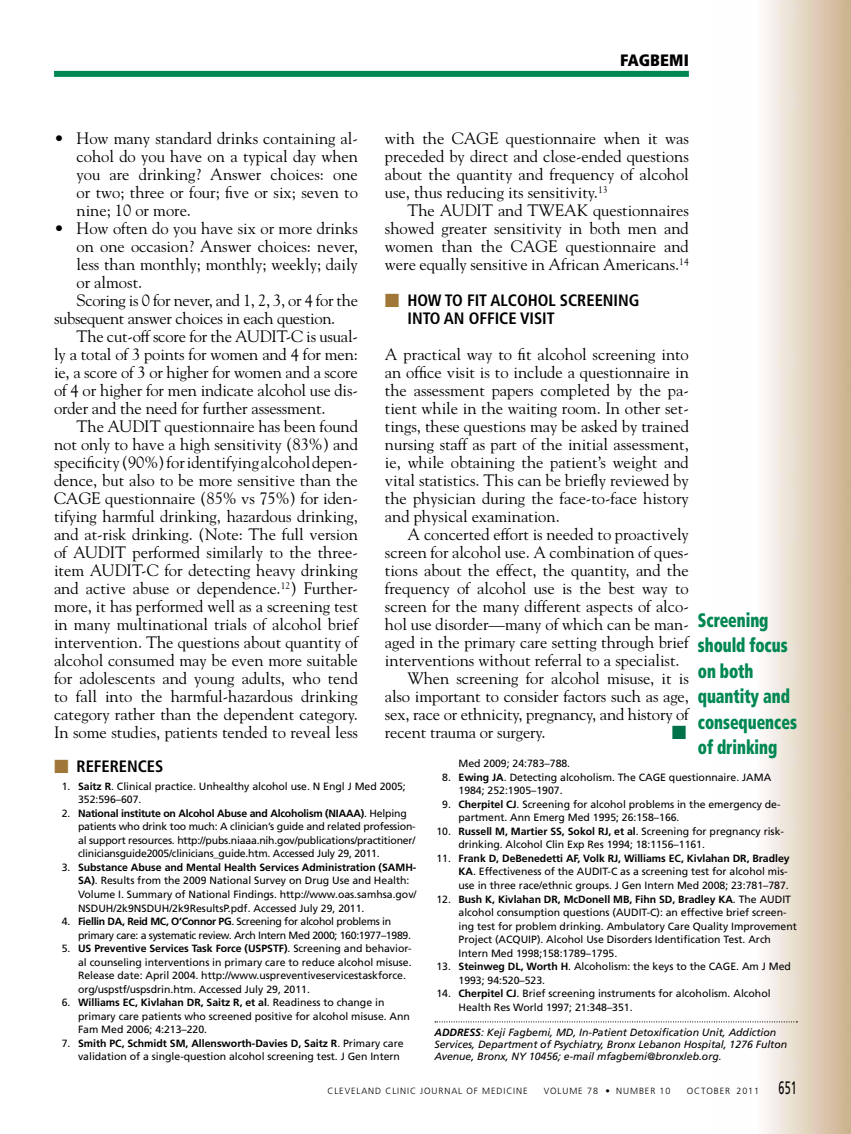
<style>
.page{position:relative;width:851px;height:1134px;background:#fff}
.page>*{position:absolute;margin:0;border:0;box-sizing:border-box;transform-origin:0 0}
.t1{font:900 condensed 19.5px/25.5px "Frutiger LT Std";letter-spacing:-.005em;color:#008752;scale:.8 1}
.t2{font:16.5px/18px "Goudy Std";color:#000;text-align:justify}
.t3{font:16.5px "Goudy Std";letter-spacing:-.02em;color:#000}
.t4{font:700 condensed 16.5px/18px "Frutiger LT Std";color:#000}
.t5{font:900 condensed 16.5px "Frutiger LT Std";color:#000}
.t6{font:16.5px "Universal Std Newswith Comm Pi";color:#00724a}
.t7{font:10.5px/13.5px "Frutiger LT Std";color:#000}
.t8{font:10.5px/13.5px "Frutiger LT Std";letter-spacing:-.02em;color:#000}
.t9{font:italic 10.5px/12px "Frutiger LT Std";color:#000}
.t10{font:10.5px/13.5px "Frutiger LT Std";letter-spacing:-.03em;color:#000}
.t11{font:300 9px "Frutiger LT Std";letter-spacing:.1em;color:#000}
.s1{font-family:"Universal Std Newswith Comm Pi";font-weight:400;font-stretch:normal;color:#a17739}
.s2{font-weight:700}
.s3{font-weight:400;font-size:18px}
</style>
<div class="page">
<img style="left:714px;top:0;width:136px;height:1134px">
<div style="left:54px;top:71px;width:634px;height:6px;background:#008752"></div>
<svg style="left:435px;top:1021px;width:362px;height:1px"></svg>
<p class="t5" style="left:620px;top:51px;width:41px">Fagbemi</p>
<p class="t2" style="left:76px;top:129px;width:283px;text-indent:-23px">• How many standard drinks containing al&shy;cohol do you have on a typical day when you are drinking? Answer choices: one or two; three or four; five or six; seven to nine; 10 or more.</p>
<p class="t2" style="left:54px;top:219px;width:305px">• How often do you have six or more drinks</p>
<p class="t2" style="left:76px;top:237px;width:283px">on one occasion? Answer choices: never,</p>
<p class="t2" style="left:76px;top:255px;width:283px">less than monthly; monthly; weekly; daily</p>
<p class="t2" style="left:76px;top:273px;width:67px">or almost.</p>
<p class="t3" style="left:76px;top:290px;width:283px">Scoring is 0 for never, and 1, 2, 3, or 4 for the</p>
<p class="t3" style="left:54px;top:308px;width:283px">subsequent answer choices in each question.</p>
<p class="t2" style="left:76px;top:327px;width:283px">The cut-off score for the AUDIT-C is usual-</p>
<p class="t2" style="left:54px;top:345px;width:305px">ly a total of 3 points for women and 4 for men:</p>
<p class="t2" style="left:54px;top:363px;width:305px">ie, a score of 3 or higher for women and a score</p>
<p class="t2" style="left:54px;top:381px;width:305px">of 4 or higher for men indicate alcohol use dis-</p>
<p class="t2" style="left:54px;top:399px;width:273px">order and the need for further assessment.</p>
<p class="t2" style="left:76px;top:417px;width:283px">The AUDIT questionnaire has been found</p>
<p class="t2" style="left:54px;top:435px;width:305px">not only to have a high sensitivity (83%) and</p>
<p class="t2" style="left:54px;top:453px;width:305px">specificity (90%) for identifying alcohol depen-</p>
<p class="t2" style="left:54px;top:471px;width:305px">dence, but also to be more sensitive than the</p>
<p class="t2" style="left:54px;top:489px;width:305px">CAGE questionnaire (85% vs 75%) for iden-</p>
<p class="t2" style="left:54px;top:507px;width:305px">tifying harmful drinking, hazardous drinking,</p>
<p class="t2" style="left:54px;top:525px;width:305px">and at-risk drinking. (Note: The full version</p>
<p class="t2" style="left:54px;top:543px;width:305px">of AUDIT performed similarly to the three-</p>
<p class="t2" style="left:54px;top:561px;width:305px">item AUDIT-C for detecting heavy drinking</p>
<p class="t2" style="left:54px;top:579px;width:305px">and active abuse or dependence.<sup>12</sup>) Further-</p>
<p class="t2" style="left:54px;top:597px;width:305px">more, it has performed well as a screening test</p>
<p class="t2" style="left:54px;top:615px;width:305px">in many multinational trials of alcohol brief</p>
<p class="t2" style="left:54px;top:633px;width:305px">intervention. The questions about quantity of</p>
<p class="t2" style="left:54px;top:651px;width:305px">alcohol consumed may be even more suitable</p>
<p class="t2" style="left:54px;top:669px;width:305px">for adolescents and young adults, who tend</p>
<p class="t2" style="left:54px;top:687px;width:305px">to fall into the harmful-hazardous drinking</p>
<p class="t2" style="left:54px;top:705px;width:305px">category rather than the dependent category.</p>
<p class="t2" style="left:54px;top:723px;width:305px">In some studies, patients tended to reveal less</p>
<p class="t2" style="left:385px;top:129px;width:305px">with the CAGE questionnaire when it was preceded by direct and close-ended questions about the quantity and frequency of alcohol use, thus reducing its sensitivity.<sup>13</sup></p>
<p class="t2" style="left:385px;top:201px;width:305px;text-indent:23px">The AUDIT and TWEAK questionnaires showed greater sensitivity in both men and women than the CAGE questionnaire and were equally sensitive in African Americans.<sup>14</sup></p>
<p class="t4" style="left:385px;top:291px;width:134px"><span class="s1">■</span> HOW TO FIT ALCOHO</p>
<p class="t4" style="left:407px;top:291px;width:205px;text-indent:141px">L SCREENING<br>INTO AN OFFICE VISIT</p>
<p class="t2" style="left:385px;top:345px;width:305px">A practical way to fit alcohol screening into an office visit is to include a questionnaire in the assessment papers completed by the pa&shy;tient while in the waiting room. In other set&shy;tings, these questions may be asked by trained nursing staff as part of the initial assessment, ie, while obtaining the patient’s weight and vital statistics. This can be briefly reviewed by the physician during the face-to-face history and physical examination.</p>
<p class="t2" style="left:407px;top:525px;width:283px">A concerted effort is needed to proactively</p>
<p class="t2" style="left:385px;top:543px;width:305px">screen for alcohol use. A combination of ques-</p>
<p class="t2" style="left:385px;top:561px;width:305px">tions about the effect, the quantity, and the</p>
<p class="t2" style="left:385px;top:579px;width:305px">frequency of alcohol use is the best way to</p>
<p class="t2" style="left:385px;top:597px;width:305px">screen for the many different aspects of alco-</p>
<p class="t2" style="left:385px;top:615px;width:305px">hol use disorder—many of which can be man-</p>
<p class="t2" style="left:385px;top:633px;width:305px">aged in the primary care setting through brief</p>
<p class="t2" style="left:385px;top:651px;width:296px">interventions without referral to a specialist.</p>
<p class="t2" style="left:407px;top:669px;width:283px">When screening for alcohol misuse, it is</p>
<p class="t2" style="left:385px;top:687px;width:305px">also important to consider factors such as age,</p>
<p class="t2" style="left:385px;top:705px;width:305px">sex, race or ethnicity, pregnancy, and history of</p>
<p class="t2" style="left:385px;top:723px;width:162px">recent trauma or surgery.</p>
<p class="t6" style="left:672px;top:725px;width:16px">■</p>
<p class="t1" style="left:698px;top:607px;width:125px">Screening should focus on both quantity and consequences of drinking</p>
<p class="t7" style="left:458px;top:757px;width:113px">Med 2009; 24:783–788.</p>
<p class="t7" style="left:458px;top:771px;width:314px;text-indent:-16px">8. <span class="s2">Ewing JA</span>. Detecting alcoholism. The CAGE questionnaire. JAMA<br>1984; 252:1905–1907.</p>
<p class="t7" style="left:458px;top:798px;width:323px;text-indent:-16px">9. <span class="s2">Cherpitel CJ</span>. Screening for alcohol problems in the emergency de&shy;partment. Ann Emerg Med 1995; 26:158–166.</p>
<p class="t7" style="left:458px;top:825px;width:327px;text-indent:-22px">10. <span class="s2">Russell M, Martier SS, Sokol RJ, et al</span>. Screening for pregnancy risk&shy;drinking. Alcohol Clin Exp Res 1994; 18:1156–1161.</p>
<p class="t7" style="left:458px;top:852px;width:333px;text-indent:-22px">11. <span class="s2">Frank D, DeBenedetti AF, Volk RJ, Williams EC, Kivlahan DR, Bradley<br>KA</span>. Effectiveness of the AUDIT-C as a screening test for alcohol mis&shy;use in three race/ethnic groups. J Gen Intern Med 2008; 23:781–787.</p>
<p class="t7" style="left:458px;top:892px;width:340px;text-indent:-22px">12. <span class="s2">Bush K, Kivlahan DR, McDonell MB, Fihn SD, Bradley KA</span>. The AUDIT alcohol consumption questions (AUDIT-C): an effective brief screen&shy;ing test for problem drinking. Ambulatory Care Quality Improvement Project (ACQUIP). Alcohol Use Disorders Identification Test. Arch Intern Med 1998;158:1789–1795.</p>
<p class="t7" style="left:458px;top:960px;width:334px;text-indent:-22px">13. <span class="s2">Steinweg DL, Worth H</span>. Alcoholism: the keys to the CAGE. Am J Med<br>1993; 94:520–523.</p>
<p class="t7" style="left:458px;top:987px;width:313px;text-indent:-22px">14. <span class="s2">Cherpitel CJ</span>. Brief screening instruments for alcoholism. Alcohol<br>Health Res World 1997; 21:348–351.</p>
<p class="t9" style="left:434px;top:1026px;width:354px"><span class="s2">ADDRESS</span>: Keji Fagbemi, MD, In-Patient Detoxification Unit, Addiction<br>Services, Department of Psychiatry, Bronx Lebanon Hospital, 1276 Fulton<br>Avenue, Bronx, NY 10456; e-mail mfagbemi@bronxleb.org.</p>
<p class="t4" style="left:54px;top:757px;width:32px"><span class="s1">■</span> REFERE</p>
<p class="t4" style="left:127px;top:757px;width:38px">NCES</p>
<p class="t7" style="left:78px;top:780px;width:329px;text-indent:-16px">1. <span class="s2">Saitz R</span>. Clinical practice. Unhealthy alcohol use. N Engl J Med 2005;<br>352:596–607.</p>
<p class="t8" style="left:78px;top:807px;width:339px;text-indent:-16px">2. <span class="s2">National institute on Alcohol Abuse and Alcoholism (NIAAA)</span>. Helping patients who drink too much: A clinician’s guide and related profession&shy;al support resources. http://pubs.niaaa.nih.gov/publications/practitioner/ cliniciansguide2005/clinicians_guide.htm. Accessed July 29, 2011.</p>
<p class="t7" style="left:78px;top:861px;width:340px;text-indent:-16px">3. <span class="s2">Substance Abuse and Mental Health Services Administration (SAMH-SA)</span>. Results from the 2009 National Survey on Drug Use and Health:<br>Volume I. Summary of National Findings. http://www.oas.samhsa.gov/ NSDUH/2k9NSDUH/2k9ResultsP.pdf. Accessed July 29, 2011.</p>
<p class="t10" style="left:78px;top:915px;width:334px;text-indent:-16px">4. <span class="s2">Fiellin DA, Reid MC, O’Connor PG</span>. Screening for alcohol problems in primary care: a systematic review. Arch Intern Med 2000; 160:1977–1989.</p>
<p class="t7" style="left:78px;top:942px;width:335px;text-indent:-16px">5. <span class="s2">US Preventive Services Task Force (USPSTF)</span>. Screening and behavior&shy;al counseling interventions in primary care to reduce alcohol misuse.<br>Release date: April 2004. http://www.uspreventiveservicestaskforce. org/uspstf/uspsdrin.htm. Accessed July 29, 2011.</p>
<p class="t7" style="left:78px;top:996px;width:333px;text-indent:-16px">6. <span class="s2">Williams EC, Kivlahan DR, Saitz R, et al</span>. Readiness to change in primary care patients who screened positive for alcohol misuse. Ann<br>Fam Med 2006; 4:213–220.</p>
<p class="t7" style="left:78px;top:1036px;width:327px;text-indent:-16px">7. <span class="s2">Smith PC, Schmidt SM, Allensworth-Davies D, Saitz R</span>. Primary care validation of a single-question alcohol screening test. J Gen Intern</p>
<p class="t11" style="left:327px;top:1085px;width:202px">CLEVELAND CLINIC JOURNAL OF MEDICINE</p>
<p class="t11" style="left:543px;top:1085px;width:128px">VOLUME 78 • NUMBER 10</p>
<p class="t11" style="left:686px;top:1085px;width:112px">OCTOBER 2011 <span class="s3">651</span></p>
</div>
